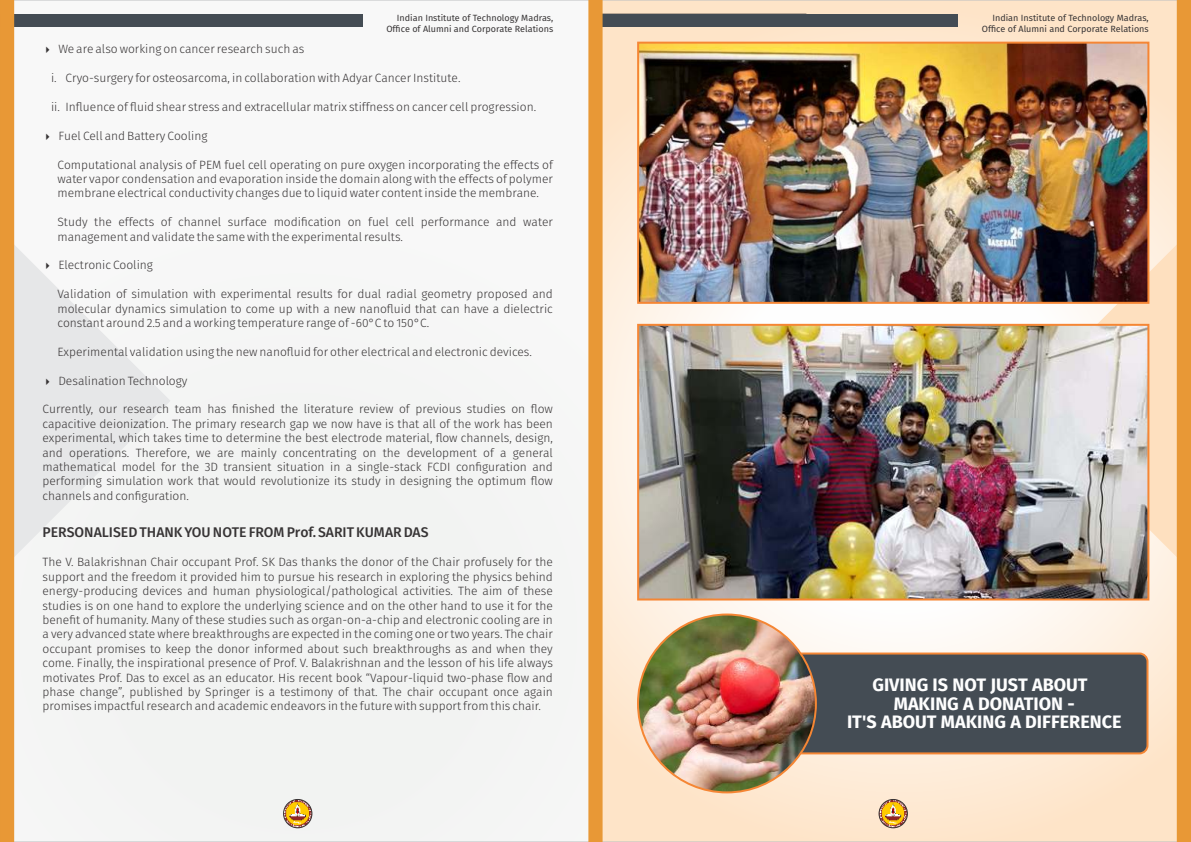
<style>
.page{position:relative;width:1191px;height:842px;background:#fff}
.page>*{position:absolute;margin:0;border:0;box-sizing:border-box;transform-origin:0 0}
.t1{font:700 18px/18.4px "Fira Sans";color:#fefefe;text-align:center}
.t2{font:500 14px "Fira Sans";color:#373435}
.t3{font:300 12px/14.4px "Fira Sans";color:#373435;text-align:justify}
.t4{font:9px/10.8px "Fira Sans";color:#373435;text-align:right}
</style>
<div class="page">
<img style="left:0;top:0;width:1191px;height:842px">
<img style="left:283px;top:799px;width:29px;height:29px;border-radius:50%">
<div style="left:283px;top:799px;width:29px;height:29px;border:1px solid #373435;border-radius:50%"></div>
<img style="left:879px;top:799px;width:28px;height:29px;border-radius:50%">
<div style="left:878px;top:799px;width:29px;height:29px;border:1px solid #373435;border-radius:50%"></div>
<p class="t4" style="left:386px;top:13px;width:168px">Indian Institute of Technology Madras,<br>Office of Alumni and Corporate Relations</p>
<p class="t4" style="left:982px;top:13px;width:168px">Indian Institute of Technology Madras,<br>Office of Alumni and Corporate Relations</p>
<p class="t3" style="left:43px;top:42px;width:263px">✔ We are also working on cancer research such as</p>
<p class="t3" style="left:51px;top:71px;width:411px">i. Cryo-surgery for osteosarcoma, in collaboration with Adyar Cancer Institute.</p>
<p class="t3" style="left:51px;top:100px;width:487px">ii. Influence of fluid shear stress and extracellular matrix stiffness on cancer cell progression.</p>
<p class="t3" style="left:43px;top:129px;width:166px">✔ Fuel Cell and Battery Cooling</p>
<p class="t3" style="left:58px;top:157px;width:497px">Computational analysis of PEM fuel cell operating on pure oxygen incorporating the effects of water vapor condensation and evaporation inside the domain along with the effects of polymer membrane electrical conductivity changes due to liquid water content inside the membrane.</p>
<p class="t3" style="left:58px;top:215px;width:497px">Study the effects of channel surface modification on fuel cell performance and water management and validate the same with the experimental results.</p>
<p class="t3" style="left:43px;top:258px;width:112px">✔ Electronic Cooling</p>
<p class="t3" style="left:57px;top:287px;width:497px">Validation of simulation with experimental results for dual radial geometry proposed and molecular dynamics simulation to come up with a new nanofluid that can have a dielectric constant around 2.5 and a working temperature range of -60°C to 150°C.</p>
<p class="t3" style="left:57px;top:345px;width:476px">Experimental validation using the new nanofluid for other electrical and electronic devices.</p>
<p class="t3" style="left:42px;top:373px;width:146px">✔ Desalination Technology</p>
<p class="t3" style="left:42px;top:402px;width:512px">Currently, our research team has finished the literature review of previous studies on flow capacitive deionization. The primary research gap we now have is that all of the work has been experimental, which takes time to determine the best electrode material, flow channels, design, and operations. Therefore, we are mainly concentrating on the development of a general mathematical model for the 3D transient situation in a single-stack FCDI configuration and performing simulation work that would revolutionize its study in designing the optimum flow channels and configuration.</p>
<p class="t2" style="left:43px;top:523px;width:387px">PERSONALISED THANK YOU NOTE FROM Prof. SARIT KUMAR DAS</p>
<p class="t3" style="left:42px;top:555px;width:512px">The V. Balakrishnan Chair occupant Prof. SK Das thanks the donor of the Chair profusely for the support and the freedom it provided him to pursue his research in exploring the physics behind energy-producing devices and human physiological/pathological activities. The aim of these studies is on one hand to explore the underlying science and on the other hand to use it for the benefit of humanity. Many of these studies such as organ-on-a-chip and electronic cooling are in a very advanced state where breakthroughs are expected in the coming one or two years. The chair occupant promises to keep the donor informed about such breakthroughs as and when they come. Finally, the inspirational presence of Prof. V. Balakrishnan and the lesson of his life always motivates Prof. Das to excel as an educator. His recent book “Vapour-liquid two-phase flow and phase change”, published by Springer is a testimony of that. The chair occupant once again promises impactful research and academic endeavors in the future with support from this chair.</p>
<h1 class="t1" style="left:847px;top:676px;width:276px">GIVING IS NOT JUST ABOUT<br>MAKING A DONATION -<br>IT'S ABOUT MAKING A DIFFERENCE</h1>
</div>
